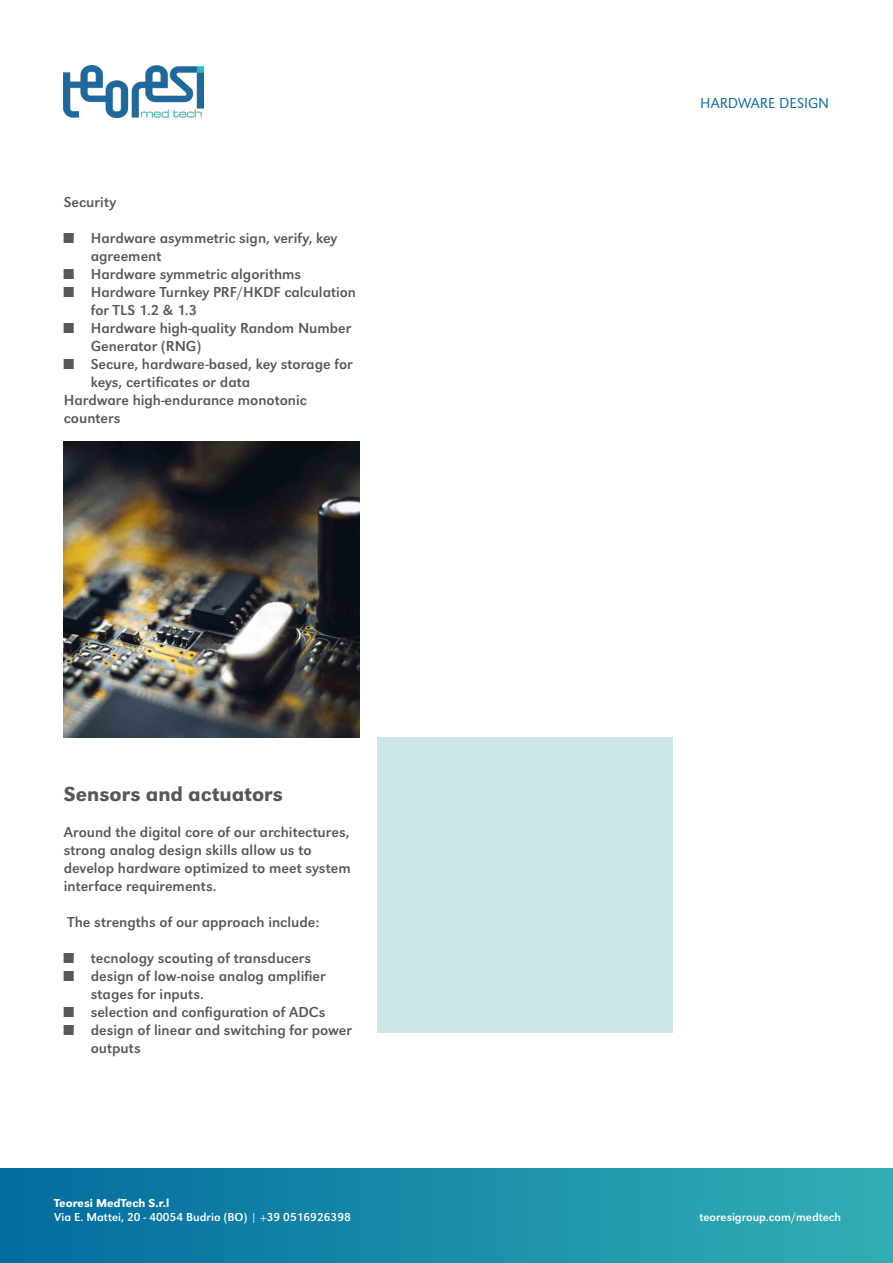
<style>
.page{position:relative;width:893px;height:1263px;background:#fff}
.page>*{position:absolute;margin:0;border:0;box-sizing:border-box;transform-origin:0 0}
.t1{font:500 21px "URW Grotesk";color:#57585a}
.t2{font:15px/18px "URW Grotesk";color:#57585a}
.t3{font:300 15px "URW Grotesk";color:#006a9f}
.t4{font:12px "URW Grotesk";color:#fff}
.t5{font:500 12px "URW Grotesk";color:#fff}
</style>
<div class="page">
<img style="left:1px;top:1169px;width:891px;height:94px">
<img style="left:64px;top:65px;width:139px;height:53px">
<img style="left:64px;top:442px;width:296px;height:296px">
<div style="left:377px;top:738px;width:296px;height:295px;background:#cae6e7"></div>
<p class="t2" style="left:64px;top:193px;width:54px">Security</p>
<p class="t2" style="left:91px;top:229px;width:248px;text-indent:-27px">■ Hardware asymmetric sign, verify, key agreement</p>
<p class="t2" style="left:64px;top:265px;width:239px">■ Hardware symmetric algorithms</p>
<p class="t2" style="left:91px;top:283px;width:267px;text-indent:-27px">■ Hardware Turnkey PRF/HKDF calculation for TLS 1.2 &amp; 1.3</p>
<p class="t2" style="left:91px;top:319px;width:262px;text-indent:-27px">■ Hardware high-quality Random Number<br>Generator (RNG)</p>
<p class="t2" style="left:91px;top:355px;width:263px;text-indent:-27px">■ Secure, hardware-based, key storage for keys, certificates or data</p>
<p class="t2" style="left:64px;top:391px;width:245px">Hardware high-endurance monotonic counters</p>
<p class="t1" style="left:64px;top:782px;width:221px">Sensors and actuators</p>
<p class="t2" style="left:64px;top:823px;width:288px">Around the digital core of our architectures, strong analog design skills allow us to develop hardware optimized to meet system interface requirements.</p>
<p class="t2" style="left:68px;top:913px;width:254px">The strengths of our approach include:</p>
<p class="t2" style="left:64px;top:949px;width:249px">■ tecnology scouting of transducers</p>
<p class="t2" style="left:91px;top:967px;width:236px;text-indent:-27px">■ design of low-noise analog amplifier stages for inputs.</p>
<p class="t2" style="left:64px;top:1003px;width:263px">■ selection and configuration of ADCs</p>
<p class="t2" style="left:91px;top:1021px;width:263px;text-indent:-27px">■ design of linear and switching for power outputs</p>
<p class="t3" style="left:700px;top:95px;width:130px">HARDWARE DESIGN</p>
<p class="t5" style="left:54px;top:1196px;width:117px">Teoresi MedTech S.r.l</p>
<p class="t4" style="left:54px;top:1210px;width:298px">Via E. Mattei, 20 - 40054 Budrio (BO) | +39 0516926398</p>
<p class="t4" style="left:699px;top:1210px;width:143px">teoresigroup.com/medtech</p>
</div>
